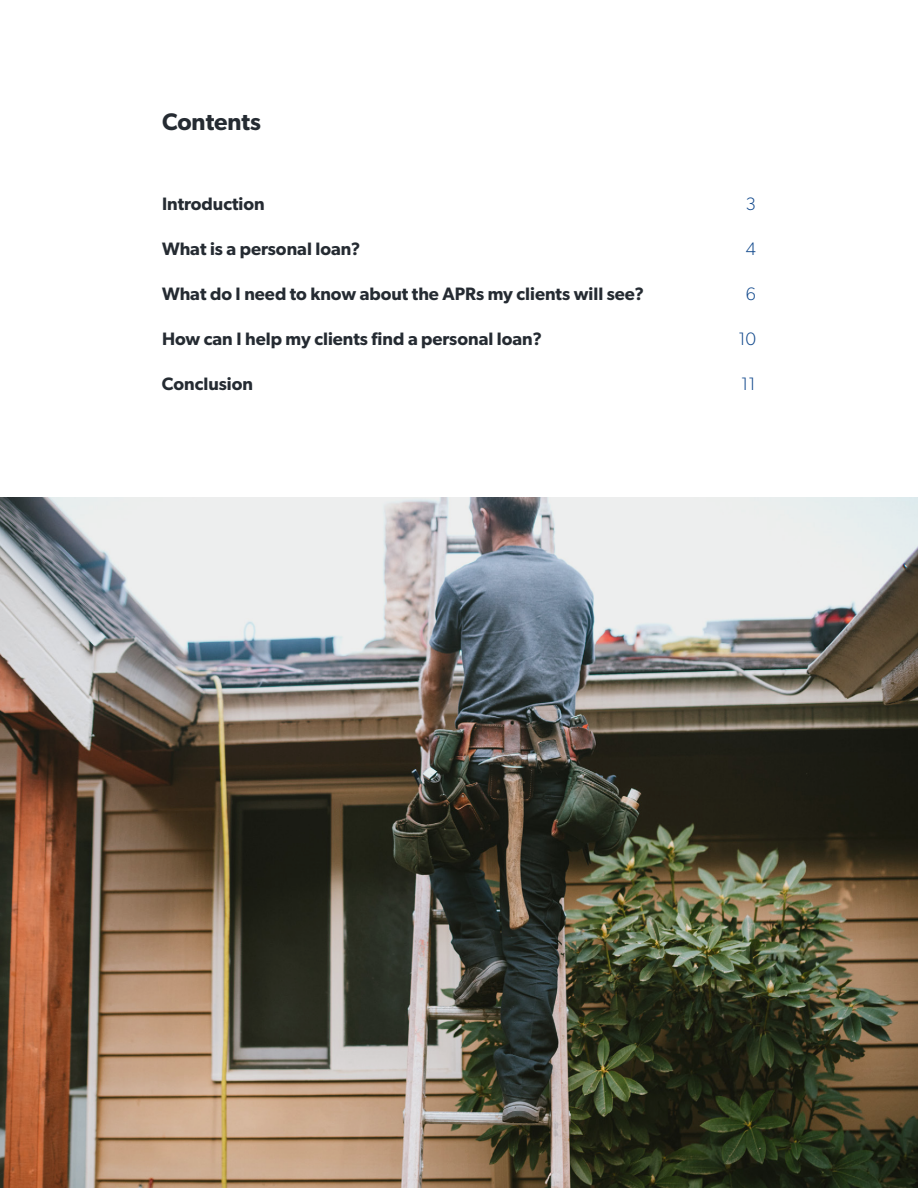
<style>
.page{position:relative;width:918px;height:1188px;background:#fff}
.page>*{position:absolute;margin:0;border:0;box-sizing:border-box;transform-origin:0 0}
.t1{font:600 24px "Gibson";color:#252b32}
.t2{font:600 18px "Gibson";color:#252b32}
.t3{font:300 18px "Gibson";color:#134a8d}
</style>
<div class="page">
<img style="left:0;top:498px;width:918px;height:690px">
<h1 class="t1" style="left:162px;top:107px;width:100px">Contents</h1>
<p class="t2" style="left:162px;top:193px;width:104px">Introduction</p>
<p class="t3" style="left:746px;top:192px;width:12px">3</p>
<p class="t2" style="left:162px;top:238px;width:200px">What is a personal loan?</p>
<p class="t3" style="left:746px;top:237px;width:12px">4</p>
<p class="t2" style="left:162px;top:283px;width:484px">What do I need to know about the APRs my clients will see?</p>
<p class="t3" style="left:746px;top:282px;width:12px">6</p>
<p class="t2" style="left:162px;top:328px;width:381px">How can I help my clients find a personal loan?</p>
<p class="t3" style="left:738px;top:327px;width:19px">10</p>
<p class="t2" style="left:162px;top:373px;width:93px">Conclusion</p>
<p class="t3" style="left:741px;top:372px;width:16px">11</p>
</div>
